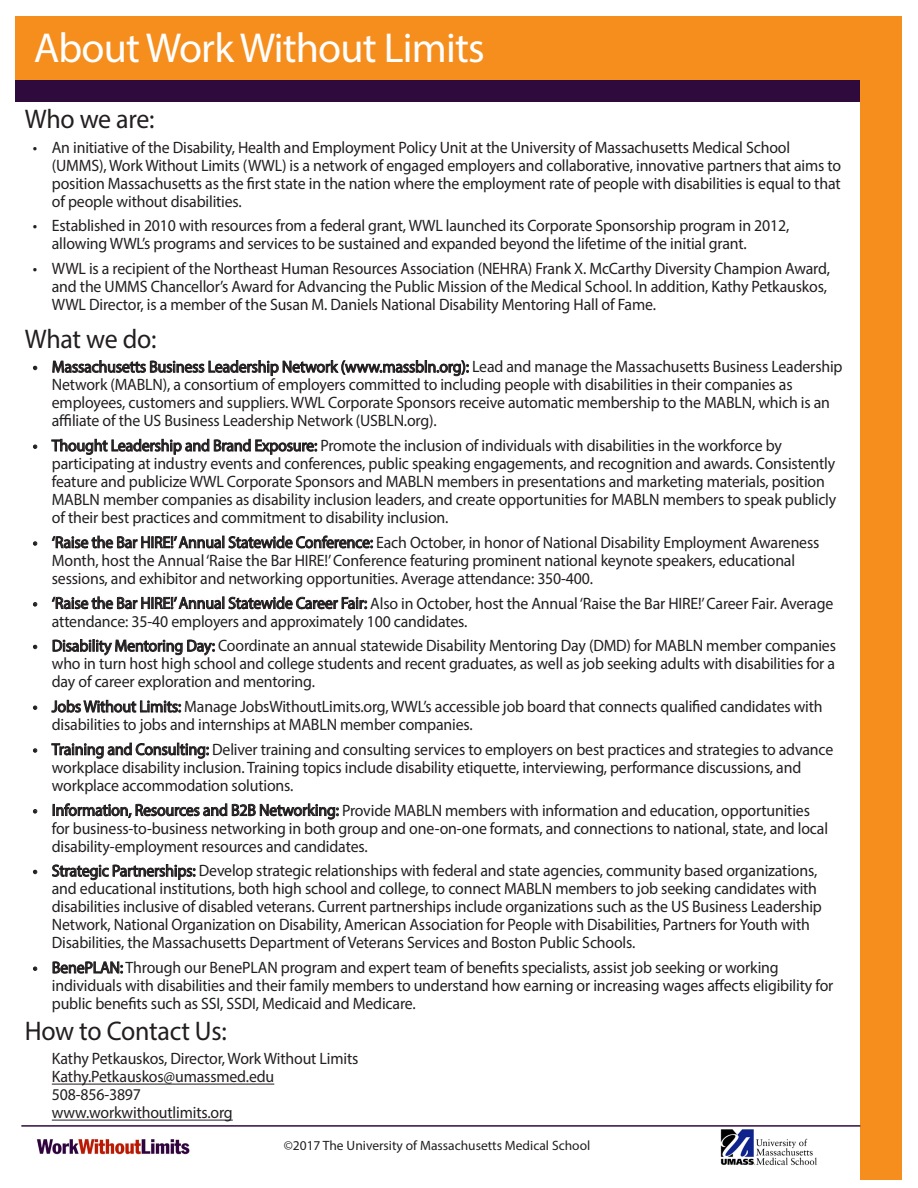
<style>
.page{position:relative;width:918px;height:1188px;background:#fff}
.page>*{position:absolute;margin:0;border:0;box-sizing:border-box;transform-origin:0 0}
.t1{font:42px "Myriad Pro";letter-spacing:-.02em;color:#fff}
.t2{font:27px "Myriad Pro";letter-spacing:-.015em;color:#231f20;scale:.96 1}
.t3{font:16.5px/18px "Myriad Pro";letter-spacing:-.01em;color:#231f20;scale:.96 1}
.t4{font:13.5px "Myriad Pro";color:#231f20}
</style>
<div class="page">
<div style="left:15px;top:16px;width:864px;height:65px;background:#f68e1e"></div>
<div style="left:15px;top:80px;width:882px;height:22px;background:#2e0a3d"></div>
<div style="left:860px;top:16px;width:42px;height:1164px;background:#f68e1e"></div>
<svg style="left:33px;top:366px;width:4px;height:4px"></svg>
<svg style="left:52px;top:360px;width:417px;height:16px"></svg>
<svg style="left:33px;top:445px;width:4px;height:4px"></svg>
<svg style="left:52px;top:439px;width:265px;height:16px"></svg>
<svg style="left:52px;top:535px;width:321px;height:14px"></svg>
<svg style="left:33px;top:602px;width:4px;height:4px"></svg>
<svg style="left:52px;top:596px;width:315px;height:14px"></svg>
<svg style="left:33px;top:645px;width:4px;height:4px"></svg>
<svg style="left:53px;top:639px;width:162px;height:16px"></svg>
<svg style="left:33px;top:706px;width:4px;height:4px"></svg>
<svg style="left:52px;top:699px;width:129px;height:14px"></svg>
<svg style="left:52px;top:743px;width:157px;height:16px"></svg>
<svg style="left:33px;top:809px;width:4px;height:4px"></svg>
<svg style="left:53px;top:803px;width:286px;height:16px"></svg>
<svg style="left:33px;top:870px;width:4px;height:4px"></svg>
<svg style="left:52px;top:864px;width:143px;height:16px"></svg>
<svg style="left:33px;top:967px;width:4px;height:4px"></svg>
<svg style="left:53px;top:961px;width:70px;height:13px"></svg>
<hr style="left:52px;top:1084px;width:222px;height:1px;background:#231f20">
<hr style="left:52px;top:1120px;width:181px;height:1px;background:#231f20">
<img style="left:36px;top:1139px;width:154px;height:16px">
<img style="left:720px;top:1130px;width:97px;height:36px">
<hr style="left:21px;top:1125px;width:839px;height:2px;background:#310b3e">
<p class="t1" style="left:34px;top:22px;width:452px">About Work Without Limits</p>
<p class="t2" style="left:25px;top:102px;width:137px">Who we are:</p>
<p class="t3" style="left:52px;top:138px;width:824px;text-indent:-19px">• An initiative of the Disability, Health and Employment Policy Unit at the University of Massachusetts Medical School (UMMS), Work Without Limits (WWL) is a network of engaged employers and collaborative, innovative partners that aims to position Massachusetts as the first state in the nation where the employment rate of people with disabilities is equal to that of people without disabilities.</p>
<p class="t3" style="left:52px;top:217px;width:770px;text-indent:-19px">• Established in 2010 with resources from a federal grant, WWL launched its Corporate Sponsorship program in 2012, allowing WWL’s programs and services to be sustained and expanded beyond the lifetime of the initial grant.</p>
<p class="t3" style="left:52px;top:259px;width:812px;text-indent:-19px">• WWL is a recipient of the Northeast Human Resources Association (NEHRA) Frank X. McCarthy Diversity Champion Award, and the UMMS Chancellor’s Award for Advancing the Public Mission of the Medical School. In addition, Kathy Petkauskos,<br>WWL Director, is a member of the Susan M. Daniels National Disability Mentoring Hall of Fame.</p>
<p class="t2" style="left:25px;top:322px;width:139px">What we do:</p>
<p class="t3" style="left:52px;top:357px;width:825px;text-indent:-19px">• Massachusetts Business Leadership Network (www.massbln.org): Lead and manage the Massachusetts Business Leadership Network (MABLN), a consortium of employers committed to including people with disabilities in their companies as employees, customers and suppliers. WWL Corporate Sponsors receive automatic membership to the MABLN, which is an affiliate of the US Business Leadership Network (USBLN.org).</p>
<p class="t3" style="left:52px;top:436px;width:819px;text-indent:-19px">• Thought Leadership and Brand Exposure: Promote the inclusion of individuals with disabilities in the workforce by participating at industry events and conferences, public speaking engagements, and recognition and awards. Consistently feature and publicize WWL Corporate Sponsors and MABLN members in presentations and marketing materials, position MABLN member companies as disability inclusion leaders, and create opportunities for MABLN members to speak publicly of their best practices and commitment to disability inclusion.</p>
<p class="t3" style="left:52px;top:533px;width:801px;text-indent:-19px">• ‘Raise the Bar HIRE!’ Annual Statewide Conference: Each October, in honor of National Disability Employment Awareness<br>Month, host the Annual ‘Raise the Bar HIRE!’ Conference featuring prominent national keynote speakers, educational sessions, and exhibitor and networking opportunities. Average attendance: 350-400.</p>
<p class="t3" style="left:52px;top:594px;width:816px;text-indent:-19px">• ‘Raise the Bar HIRE!’ Annual Statewide Career Fair: Also in October, host the Annual ‘Raise the Bar HIRE!’ Career Fair. Average attendance: 35-40 employers and approximately 100 candidates.</p>
<p class="t3" style="left:52px;top:636px;width:818px;text-align:justify;text-indent:-19px">• Disability Mentoring Day: Coordinate an annual statewide Disability Mentoring Day (DMD) for MABLN member companies who in turn host high school and college students and recent graduates, as well as job seeking adults with disabilities for a day of career exploration and mentoring.</p>
<p class="t3" style="left:52px;top:697px;width:805px;text-indent:-19px">• Jobs Without Limits: Manage JobsWithoutLimits.org, WWL’s accessible job board that connects qualified candidates with disabilities to jobs and internships at MABLN member companies.</p>
<p class="t3" style="left:52px;top:740px;width:816px;text-indent:-19px">• Training and Consulting: Deliver training and consulting services to employers on best practices and strategies to advance workplace disability inclusion. Training topics include disability etiquette, interviewing, performance discussions, and workplace accommodation solutions.</p>
<p class="t3" style="left:52px;top:801px;width:810px;text-indent:-19px">• Information, Resources and B2B Networking: Provide MABLN members with information and education, opportunities for business-to-business networking in both group and one-on-one formats, and connections to national, state, and local disability-employment resources and candidates.</p>
<p class="t3" style="left:52px;top:861px;width:804px;text-indent:-19px">• Strategic Partnerships: Develop strategic relationships with federal and state agencies, community based organizations, and educational institutions, both high school and college, to connect MABLN members to job seeking candidates with disabilities inclusive of disabled veterans. Current partnerships include organizations such as the US Business Leadership Network, National Organization on Disability, American Association for People with Disabilities, Partners for Youth with Disabilities, the Massachusetts Department of Veterans Services and Boston Public Schools.</p>
<p class="t3" style="left:52px;top:958px;width:816px;text-indent:-19px">• BenePLAN: Through our BenePLAN program and expert team of benefits specialists, assist job seeking or working individuals with disabilities and their family members to understand how earning or increasing wages affects eligibility for public benefits such as SSI, SSDI, Medicaid and Medicare.</p>
<p class="t2" style="left:25px;top:1014px;width:212px">How to Contact Us:</p>
<p class="t3" style="left:52px;top:1050px;width:321px">Kathy Petkauskos, Director, Work Without Limits</p>
<p class="t3" style="left:52px;top:1068px;width:233px">Kathy.Petkauskos@umassmed.edu</p>
<p class="t3" style="left:52px;top:1086px;width:94px">508-856-3897</p>
<p class="t3" style="left:52px;top:1104px;width:190px">www.workwithoutlimits.org</p>
<p class="t4" style="left:284px;top:1138px;width:308px">©2017 The University of Massachusetts Medical School</p>
</div>
